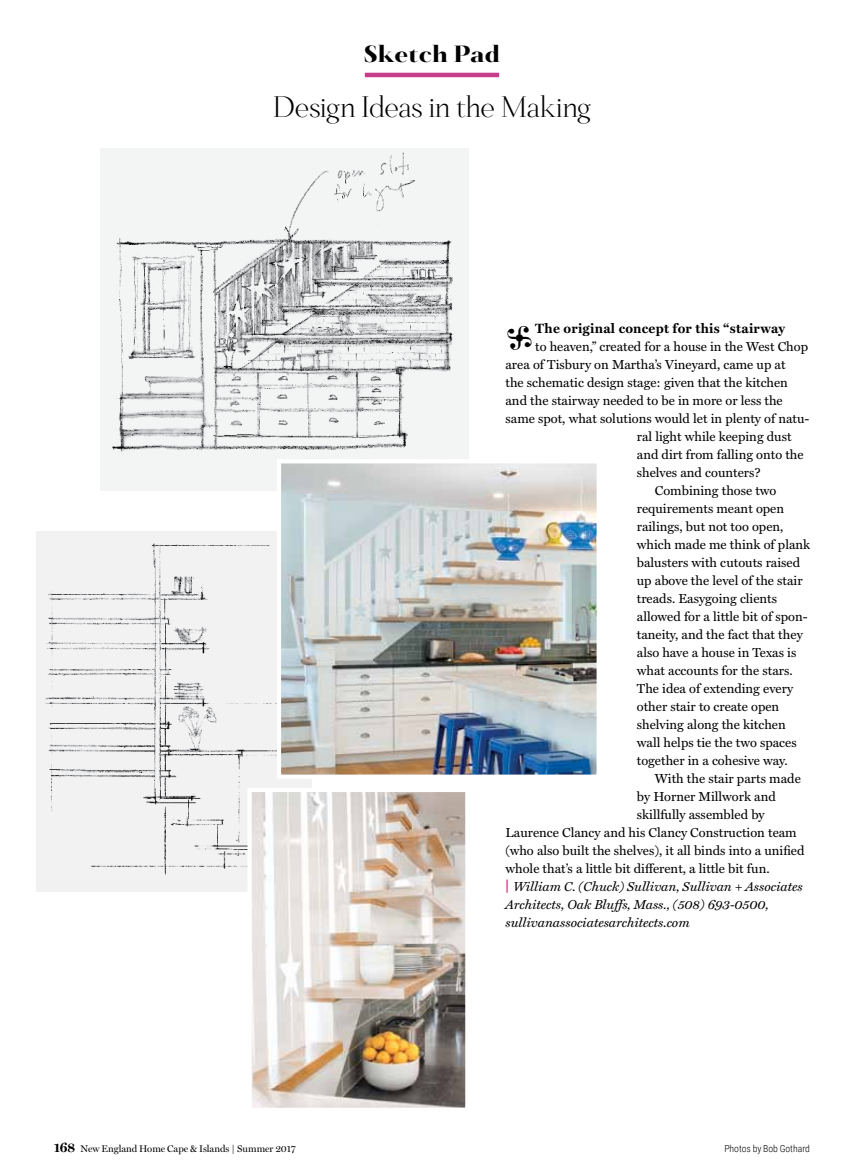
<style>
.page{position:relative;width:864px;height:1175px;background:#fff}
.page>*{position:absolute;margin:0;border:0;box-sizing:border-box;transform-origin:0 0}
.t1{font:300 28.5px "Salinas";letter-spacing:-.005em;color:#000}
.t2{font:700 28.5px "Salinas";color:#000}
.t3{font:700 22.5px "Salinas";letter-spacing:.04em;color:#000}
.t4{font:700 13.5px "Miller Text";letter-spacing:.02em;color:#000}
.t5{font:13.05px "Miller Text";color:#000}
.t6{font:italic 13.05px "Miller Text";color:#000}
.t7{font:9.75px "Miller Display";color:#000}
.t8{font:300 9.75px "Roboto Condensed";color:#000}
.s1{font-family:"Salinas";font-weight:700;font-style:normal;color:#c73e8a}
.s2{font-weight:700;font-size:13.5px}
</style>
<div class="page">
<hr style="left:365px;top:73px;width:134px;height:4px;background:#c73e8a">
<div style="left:36px;top:531px;width:276px;height:360px;background:#f1f1f2"></div>
<img style="left:45px;top:543px;width:232px;height:332px">
<div style="left:100px;top:148px;width:370px;height:342px;background:#f3f4f4"></div>
<img style="left:112px;top:152px;width:341px;height:300px">
<img style="left:282px;top:464px;width:314px;height:310px">
<div style="left:277px;top:459px;width:324px;height:320px;border:4px solid #fff"></div>
<img style="left:253px;top:793px;width:212px;height:314px">
<div style="left:248px;top:788px;width:222px;height:324px;border:4px solid #fff"></div>
<h2 class="t3" style="left:364px;top:41px;width:137px">Sketch Pad</h2>
<h1 class="t1" style="left:273px;top:90px;width:320px">Design Ideas in the Making</h1>
<h1 class="t2" style="left:506px;top:320px;width:30px">•</h1>
<p class="t4" style="left:535px;top:321px;width:252px">The original concept for this “stairway</p>
<p class="t5" style="left:535px;top:339px;width:275px">to heaven,” created for a house in the West Chop</p>
<p class="t5" style="left:506px;top:357px;width:282px">area of Tisbury on Martha’s Vineyard, came up at</p>
<p class="t5" style="left:506px;top:375px;width:284px">the schematic design stage: given that the kitchen</p>
<p class="t5" style="left:506px;top:393px;width:279px">and the stairway needed to be in more or less the</p>
<p class="t5" style="left:506px;top:411px;width:305px">same spot, what solutions would let in plenty of natu-</p>
<p class="t5" style="left:637px;top:429px;width:156px">ral light while keeping dust</p>
<p class="t5" style="left:637px;top:447px;width:168px">and dirt from falling onto the</p>
<p class="t5" style="left:637px;top:465px;width:125px">shelves and counters?</p>
<p class="t5" style="left:655px;top:483px;width:123px">Combining those two</p>
<p class="t5" style="left:637px;top:501px;width:149px">requirements meant open</p>
<p class="t5" style="left:637px;top:519px;width:148px">railings, but not too open,</p>
<p class="t5" style="left:637px;top:537px;width:175px">which made me think of plank</p>
<p class="t5" style="left:637px;top:555px;width:165px">balusters with cutouts raised</p>
<p class="t5" style="left:637px;top:573px;width:167px">up above the level of the stair</p>
<p class="t5" style="left:637px;top:591px;width:142px">treads. Easygoing clients</p>
<p class="t5" style="left:637px;top:609px;width:172px">allowed for a little bit of spon-</p>
<p class="t5" style="left:637px;top:627px;width:167px">taneity, and the fact that they</p>
<p class="t5" style="left:637px;top:645px;width:161px">also have a house in Texas is</p>
<p class="t5" style="left:637px;top:663px;width:157px">what accounts for the stars.</p>
<p class="t5" style="left:637px;top:681px;width:158px">The idea of extending every</p>
<p class="t5" style="left:637px;top:699px;width:144px">other stair to create open</p>
<p class="t5" style="left:637px;top:717px;width:150px">shelving along the kitchen</p>
<p class="t5" style="left:637px;top:735px;width:161px">wall helps tie the two spaces</p>
<p class="t5" style="left:637px;top:753px;width:152px">together in a cohesive way.</p>
<p class="t5" style="left:655px;top:771px;width:148px">With the stair parts made</p>
<p class="t5" style="left:637px;top:789px;width:141px">by Horner Millwork and</p>
<p class="t5" style="left:637px;top:807px;width:129px">skillfully assembled by</p>
<p class="t5" style="left:506px;top:825px;width:293px">Laurence Clancy and his Clancy Construction team</p>
<p class="t5" style="left:506px;top:843px;width:301px">(who also built the shelves), it all binds into a unified</p>
<p class="t5" style="left:506px;top:861px;width:266px">whole that’s a little bit different, a little bit fun.</p>
<p class="t6" style="left:506px;top:879px;width:299px"><span class="s1">|</span> William C. (Chuck) Sullivan, Sullivan + Associates</p>
<p class="t6" style="left:506px;top:897px;width:265px">Architects, Oak Bluffs, Mass., (508) 693-0500,</p>
<p class="t6" style="left:506px;top:915px;width:186px">sullivanassociatesarchitects.com</p>
<p class="t7" style="left:54px;top:1143px;width:243px"><span class="s2">168</span> New England Home Cape &amp; Islands | Summer 2017</p>
<p class="t8" style="left:724px;top:1142px;width:87px">Photos by Bob Gothard</p>
</div>
